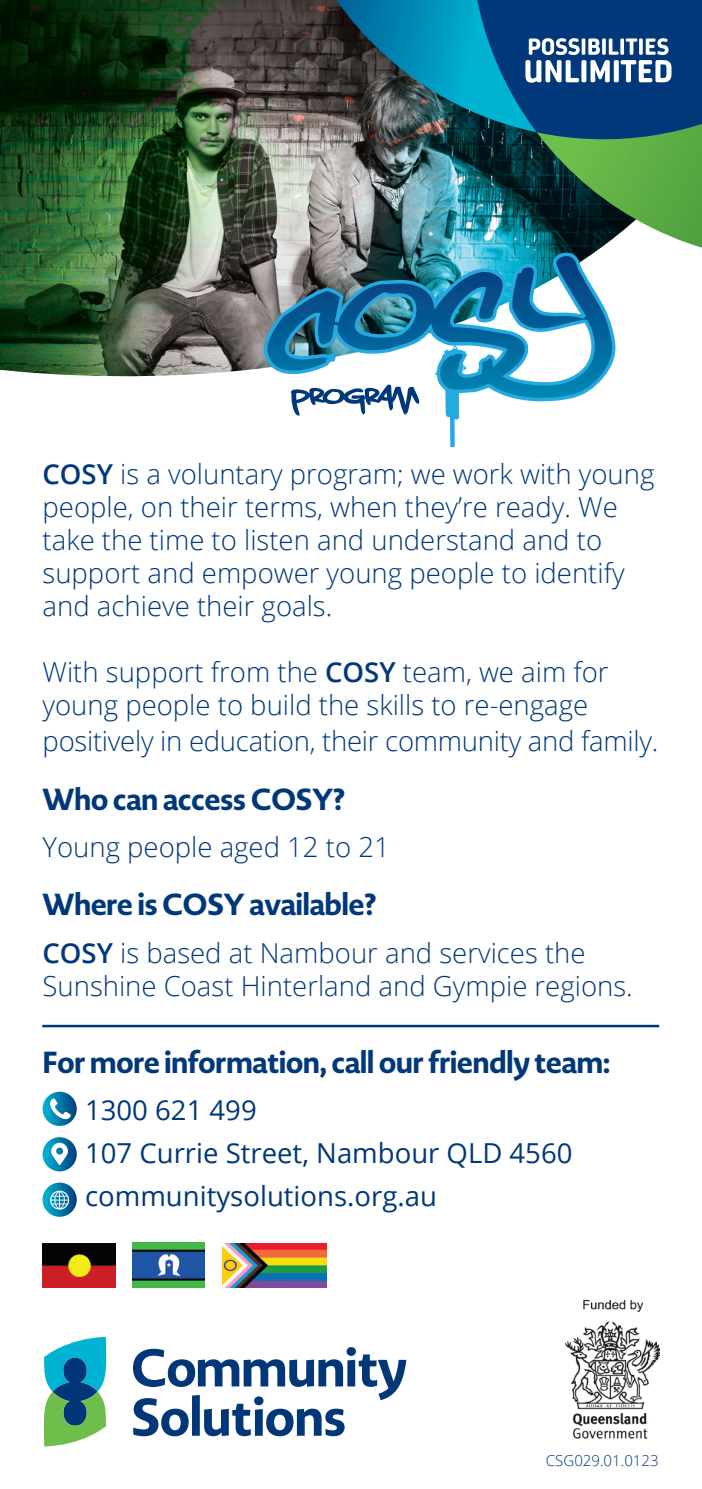
<style>
.page{position:relative;width:702px;height:1489px;background:#fff}
.page>*{position:absolute;margin:0;border:0;box-sizing:border-box;transform-origin:0 0}
.t1{font:800 30px "Novel Display";color:#013879}
.t2{font:300 27.5px/33px "Open Sans";color:#013879}
.t3{font:27.5px/43px "Open Sans";color:#013879}
.t4{font:300 15px "Open Sans";color:#013879}
.s1{font-weight:600}
</style>
<div class="page">
<img style="left:0;top:0;width:477px;height:377px">
<svg style="left:477px;top:165px;width:225px;height:83px;background:#397554"></svg>
<svg style="left:336px;top:0;width:115px;height:145px;background:#286172"></svg>
<svg style="left:451px;top:0;width:251px;height:165px;background:#1e6281"></svg>
<svg style="left:262px;top:248px;width:354px;height:199px"></svg>
<svg style="left:291px;top:384px;width:128px;height:31px"></svg>
<img style="left:43px;top:1243px;width:72px;height:44px">
<img style="left:132px;top:1242px;width:72px;height:45px">
<img style="left:222px;top:1243px;width:105px;height:44px">
<svg style="left:42px;top:1091px;width:35px;height:34px"></svg>
<svg style="left:50px;top:1098px;width:21px;height:21px"></svg>
<svg style="left:42px;top:1137px;width:35px;height:34px"></svg>
<svg style="left:51px;top:1142px;width:17px;height:22px"></svg>
<svg style="left:42px;top:1182px;width:35px;height:34px"></svg>
<svg style="left:50px;top:1190px;width:19px;height:19px"></svg>
<hr style="left:42px;top:1024px;width:617px;height:3px;background:#013879">
<svg style="left:133px;top:1347px;width:273px;height:89px"></svg>
<svg style="left:43px;top:1337px;width:64px;height:109px"></svg>
<img style="left:565px;top:1299px;width:94px;height:140px">
<p class="t2" style="left:43px;top:457px;width:613px"><span class="s1">COSY</span> is a voluntary program; we work with young people, on their terms, when they’re ready. We take the time to listen and understand and to support and empower young people to identify and achieve their goals.</p>
<p class="t2" style="left:43px;top:655px;width:567px">With support from the <span class="s1">COSY</span> team, we aim for young people to build the skills to re-engage</p>
<p class="t2" style="left:43px;top:724px;width:617px">positively in education, their community and family.</p>
<p class="t1" style="left:43px;top:779px;width:304px">Who can access COSY?</p>
<p class="t2" style="left:43px;top:829px;width:349px">Young people aged 12 to 21</p>
<p class="t1" style="left:43px;top:885px;width:335px">Where is COSY available?</p>
<p class="t2" style="left:43px;top:935px;width:591px"><span class="s1">COSY</span> is based at Nambour and services the<br>Sunshine Coast Hinterland and Gympie regions.</p>
<p class="t1" style="left:43px;top:1042px;width:569px">For more information, call our friendly team:</p>
<p class="t3" style="left:85px;top:1087px;width:489px">1300 621 499<br>107 Currie Street, Nambour QLD 4560 communitysolutions.org.au</p>
<p class="t4" style="left:546px;top:1450px;width:114px">CSG029.01.0123</p>
</div>
